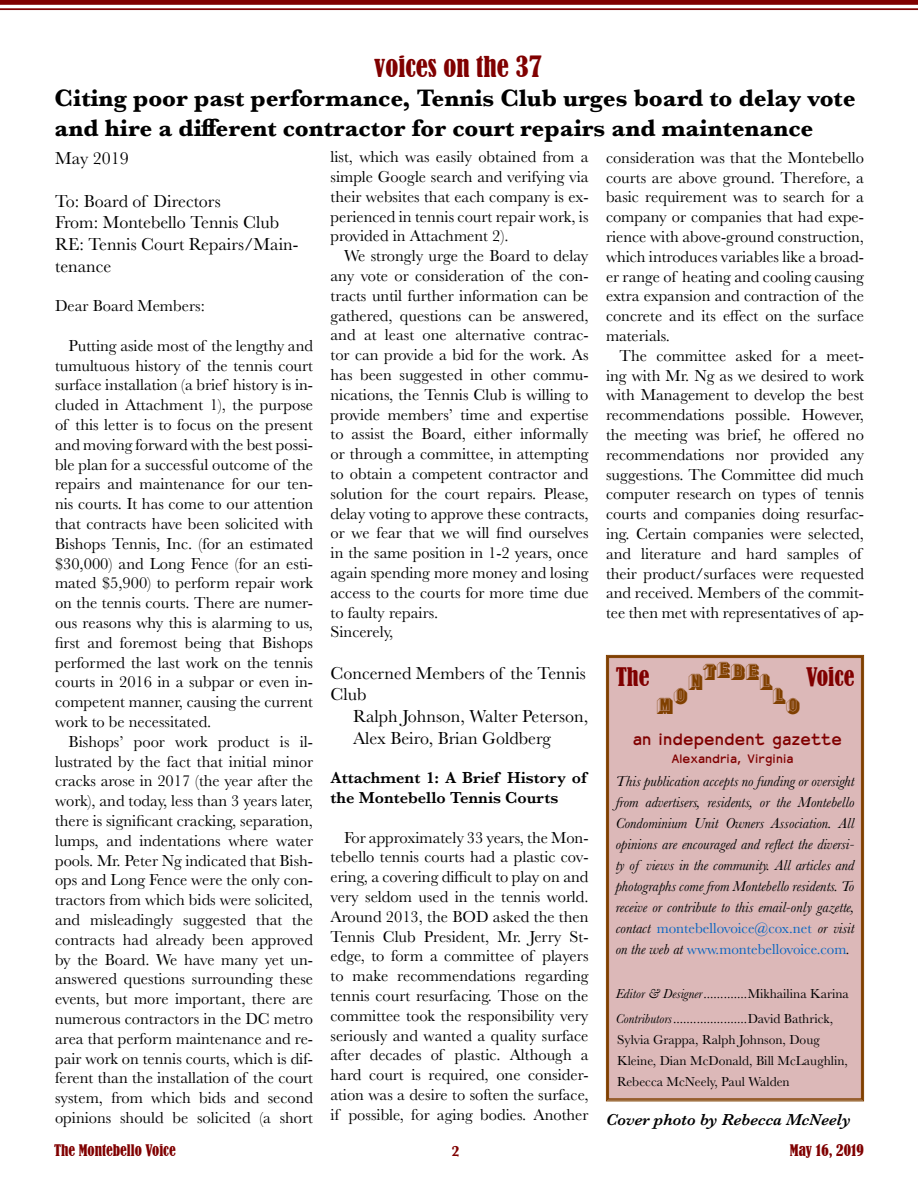
<style>
.page{position:relative;width:918px;height:1188px;background:#fff}
.page>*{position:absolute;margin:0;border:0;box-sizing:border-box;transform-origin:0 0}
.t1{font:condensed 27px "Bernard";color:#800000}
.t2{font:700 24.75px/29.7px "Baskerville";color:#000}
.t3{font:24px "Buxom D";color:#804000}
.t4{font:condensed 24px "Bernard";color:#800000}
.t5{font:18px/21.6px "Baskerville";color:#000}
.t6{font:18px "Abolon";color:#800000}
.t7{font:16.5px/19.8px "Baskerville";color:#000;text-align:justify}
.t8{font:600 16.5px/19.8px "Baskerville";color:#000}
.t9{font:italic 600 16.5px "Baskerville";color:#000}
.t10{font:italic 15px/21px "Baskerville";color:#000;text-align:justify}
.t11{font:condensed 15px "Bernard";color:#800000}
.t12{font:700 15px "Baskerville";color:#800000}
.t13{font:13.5px/21px "Baskerville";color:#000}
.t14{font:13.5px "Abolon";color:#800000}
.t15{font:italic 13.5px "Baskerville";color:#000}
.s1{font-style:normal;color:#0563c1}
.s2{font-style:italic}
</style>
<div class="page">
<div style="left:0;top:0;width:918px;height:5px;background:#800000"></div>
<hr style="left:0;top:8px;width:918px;height:2px;background:#800000">
<div style="left:606px;top:655px;width:258px;height:447px;background:#dcb8b8"></div>
<div style="left:608px;top:657px;width:254px;height:442px;border:1px solid #804000"></div>
<h1 class="t1" style="left:374px;top:51px;width:169px">voices on the 37</h1>
<h2 class="t2" style="left:55px;top:84px;width:803px">Citing poor past performance, Tennis Club urges board to delay vote and hire a different contractor for court repairs and maintenance</h2>
<p class="t5" style="left:55px;top:147px;width:75px">May 2019</p>
<p class="t5" style="left:55px;top:190px;width:245px">To: Board of Directors<br>From: Montebello Tennis Club<br>RE: Tennis Court Repairs/Main&shy;tenance</p>
<p class="t7" style="left:55px;top:296px;width:151px">Dear Board Members:</p>
<p class="t7" style="left:55px;top:336px;width:260px;text-indent:13px">Putting aside most of the lengthy and tumultuous history of the tennis court surface installation (a brief history is in&shy;cluded in Attachment 1), the purpose of this letter is to focus on the present and moving forward with the best possi&shy;ble plan for a successful outcome of the repairs and maintenance for our ten&shy;nis courts. It has come to our attention that contracts have been solicited with Bishops Tennis, Inc. (for an estimated $30,000) and Long Fence (for an esti&shy;mated $5,900) to perform repair work on the tennis courts. There are numer&shy;ous reasons why this is alarming to us, first and foremost being that Bishops performed the last work on the tennis courts in 2016 in a subpar or even in&shy;competent manner, causing the current work to be necessitated.</p>
<p class="t7" style="left:55px;top:732px;width:260px;text-indent:13px">Bishops’ poor work product is il&shy;lustrated by the fact that initial minor cracks arose in 2017 (the year after the work), and today, less than 3 years later, there is significant cracking, separation, lumps, and indentations where water pools. Mr. Peter Ng indicated that Bish&shy;ops and Long Fence were the only con&shy;tractors from which bids were solicited, and misleadingly suggested that the contracts had already been approved by the Board. We have many yet un&shy;answered questions surrounding these events, but more important, there are numerous contractors in the DC metro area that perform maintenance and re&shy;pair work on tennis courts, which is dif&shy;ferent than the installation of the court system, from which bids and second opinions should be solicited (a short</p>
<p class="t7" style="left:331px;top:147px;width:260px">list, which was easily obtained from a simple Google search and verifying via their websites that each company is ex&shy;perienced in tennis court repair work, is provided in Attachment 2).</p>
<p class="t7" style="left:331px;top:246px;width:260px;text-align:left;text-indent:13px">We strongly urge the Board to delay any vote or consideration of the con&shy;tracts until further information can be gathered, questions can be answered, and at least one alternative contrac&shy;tor can provide a bid for the work. As has been suggested in other commu&shy;nications, the Tennis Club is willing to provide members’ time and expertise to assist the Board, either informally or through a committee, in attempting to obtain a competent contractor and solution for the court repairs. Please, delay voting to approve these contracts, or we fear that we will find ourselves in the same position in 1-2 years, once again spending more money and losing access to the courts for more time due to faulty repairs.<br>Sincerely,</p>
<p class="t5" style="left:331px;top:663px;width:257px">Concerned Members of the Tennis<br>Club</p>
<p class="t5" style="left:353px;top:706px;width:237px">Ralph Johnson, Walter Peterson,<br>Alex Beiro, Brian Goldberg</p>
<p class="t8" style="left:331px;top:768px;width:258px">Attachment 1: A Brief History of the Montebello Tennis Courts</p>
<p class="t7" style="left:331px;top:828px;width:260px;text-indent:13px">For approximately 33 years, the Mon&shy;tebello tennis courts had a plastic cov&shy;ering, a covering difficult to play on and very seldom used in the tennis world.<br>Around 2013, the BOD asked the then Tennis Club President, Mr. Jerry St&shy;edge, to form a committee of players to make recommendations regarding tennis court resurfacing. Those on the committee took the responsibility very seriously and wanted a quality surface after decades of plastic. Although a hard court is required, one consider&shy;ation was a desire to soften the surface, if possible, for aging bodies. Another</p>
<p class="t7" style="left:606px;top:148px;width:260px">consideration was that the Montebello courts are above ground. Therefore, a basic requirement was to search for a company or companies that had expe&shy;rience with above-ground construction, which introduces variables like a broad&shy;er range of heating and cooling causing extra expansion and contraction of the concrete and its effect on the surface materials.</p>
<p class="t7" style="left:606px;top:346px;width:260px;text-align:left;text-indent:13px">The committee asked for a meet&shy;ing with Mr. Ng as we desired to work with Management to develop the best recommendations possible. However, the meeting was brief, he offered no recommendations nor provided any suggestions. The Committee did much computer research on types of tennis courts and companies doing resurfac&shy;ing. Certain companies were selected, and literature and hard samples of their product/surfaces were requested and received. Members of the commit&shy;tee then met with representatives of ap-</p>
<h3 class="t4" style="left:616px;top:663px;width:35px">The</h3>
<h3 class="t3" style="left:688px;top:659px;width:86px">NTEBEL</h3>
<h3 class="t4" style="left:806px;top:663px;width:50px">Voice</h3>
<h3 class="t3" style="left:657px;top:688px;width:33px">MO</h3>
<h3 class="t3" style="left:773px;top:688px;width:29px">LO</h3>
<p class="t6" style="left:633px;top:728px;width:211px">an independent gazette</p>
<p class="t14" style="left:671px;top:751px;width:124px">Alexandria, Virginia</p>
<p class="t10" style="left:616px;top:771px;width:240px">This publication accepts no funding or oversight from advertisers, residents, or the Montebello Condominium Unit Owners Association. All opinions are encouraged and reflect the diversi&shy;ty of views in the community. All articles and photographs come from Montebello residents. To receive or contribute to this email-only gazette, contact <span class="s1">montebellovoice@cox.net</span> or visit on the web at <span class="s1">www.montebellovoice.com</span>.</p>
<p class="t15" style="left:616px;top:985px;width:88px">Editor &amp; Designer</p>
<p class="t13" style="left:616px;top:981px;width:235px;line-height:25.5px;text-indent:132px">Mikhailina Karina<br><span class="s2">Contributors</span>......................David Bathrick,</p>
<p class="t13" style="left:617px;top:1030px;width:232px">Sylvia Grappa, Ralph Johnson, Doug<br>Kleine, Dian McDonald, Bill McLaughlin,<br>Rebecca McNeely, Paul Walden</p>
<p class="t9" style="left:606px;top:1109px;width:246px">Cover photo by Rebecca McNeely</p>
<p class="t11" style="left:54px;top:1141px;width:123px">The Montebello Voice</p>
<p class="t12" style="left:452px;top:1140px;width:10px">2</p>
<p class="t11" style="left:790px;top:1141px;width:76px">May 16, 2019</p>
</div>
